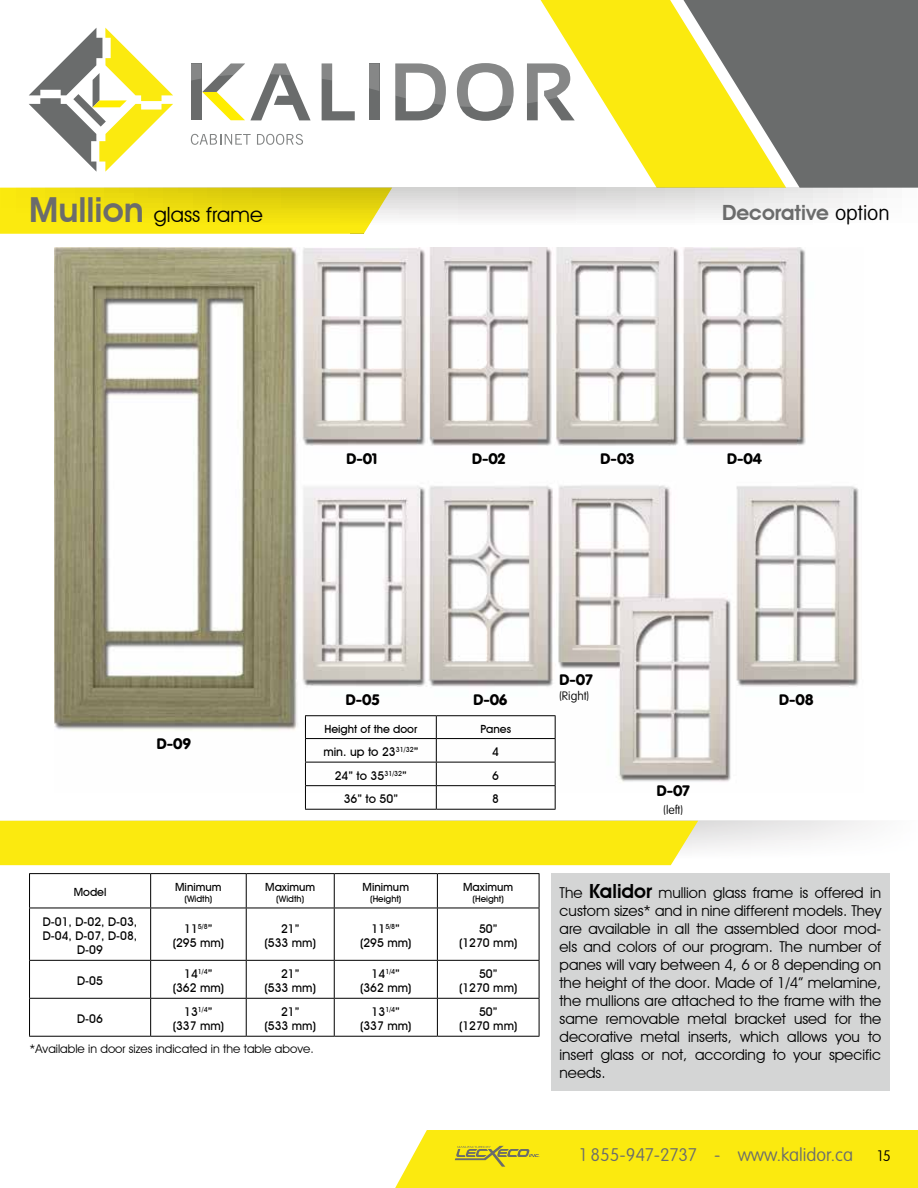
<style>
.page{position:relative;width:918px;height:1188px;background:#fff}
.page>*{position:absolute;margin:0;border:0;box-sizing:border-box;transform-origin:0 0}
.t1{font:21px "Avant Garde IT Cby BT";color:#000}
.t2{font:600 21px "Avant Garde IT Cby BT";color:#6b6c6c}
.t3{font:100 18px "VAG Rounded";color:#6a6c6c}
.t4{font:15px/18px "Avant Garde IT Cby BT";color:#000;text-align:justify}
.t5{font:900 15px "VAG Rounded";color:#000}
.t6{font:100 15px "VAG Rounded";color:#000}
.t7{font:500 12px/14.4px "Avant Garde IT Cby BT";color:#000;text-align:center}
.t8{font:12px "Avant Garde IT Cby BT";color:#000}
.t9{font:100 12px "VAG Rounded";color:#000}
.t10{font:500 11.25px "Avant Garde IT Cby BT";color:#000}
.t11{font:500 9px "Avant Garde IT Cby BT";color:#000}
.s1{font-weight:600;font-size:34.5px;color:#6b6c6c}
.s2{font-family:"VAG Rounded";font-weight:100;color:#000}
.s3{font-weight:600;font-size:19.5px}
</style>
<div class="page">
<svg style="left:532px;top:0;width:143px;height:188px;fill:#fbea0f"></svg>
<svg style="left:675px;top:0;width:243px;height:188px;background:#928f5f"></svg>
<svg style="left:0;top:227px;width:368px;height:7px;background:#faea18"></svg>
<svg style="left:0;top:188px;width:873px;height:39px"></svg>
<div style="left:369px;top:64px;width:10px;height:56px;background:#6a6c6c"></div>
<svg style="left:29px;top:28px;width:144px;height:144px"></svg>
<svg style="left:191px;top:134px;width:60px;height:11px"></svg>
<svg style="left:257px;top:134px;width:46px;height:11px"></svg>
<svg style="left:191px;top:64px;width:120px;height:56px"></svg>
<svg style="left:322px;top:64px;width:33px;height:56px"></svg>
<svg style="left:369px;top:64px;width:10px;height:27px"></svg>
<svg style="left:395px;top:64px;width:51px;height:56px"></svg>
<svg style="left:457px;top:63px;width:57px;height:58px"></svg>
<svg style="left:527px;top:64px;width:48px;height:56px"></svg>
<svg style="left:377px;top:979px;width:541px;height:209px"></svg>
<div style="left:0;top:821px;width:698px;height:44px;background:#fbea0f"></div>
<hr style="left:29px;top:873px;width:122px;height:1px;background:#000">
<hr style="left:29px;top:874px;width:1px;height:34px;background:#000">
<hr style="left:151px;top:873px;width:95px;height:1px;background:#000">
<hr style="left:150px;top:874px;width:1px;height:34px;background:#000">
<hr style="left:246px;top:873px;width:88px;height:1px;background:#000">
<hr style="left:246px;top:874px;width:1px;height:34px;background:#000">
<hr style="left:334px;top:873px;width:103px;height:1px;background:#000">
<hr style="left:334px;top:874px;width:1px;height:34px;background:#000">
<hr style="left:437px;top:873px;width:102px;height:1px;background:#000">
<hr style="left:437px;top:874px;width:1px;height:34px;background:#000">
<hr style="left:539px;top:874px;width:1px;height:34px;background:#000">
<hr style="left:29px;top:908px;width:122px;height:1px;background:#000">
<hr style="left:29px;top:908px;width:1px;height:52px;background:#000">
<hr style="left:151px;top:908px;width:95px;height:1px;background:#000">
<hr style="left:150px;top:908px;width:1px;height:52px;background:#000">
<hr style="left:246px;top:908px;width:88px;height:1px;background:#000">
<hr style="left:246px;top:908px;width:1px;height:52px;background:#000">
<hr style="left:334px;top:908px;width:103px;height:1px;background:#000">
<hr style="left:334px;top:908px;width:1px;height:52px;background:#000">
<hr style="left:437px;top:908px;width:102px;height:1px;background:#000">
<hr style="left:437px;top:908px;width:1px;height:52px;background:#000">
<hr style="left:539px;top:908px;width:1px;height:52px;background:#000">
<hr style="left:29px;top:960px;width:122px;height:1px;background:#000">
<hr style="left:29px;top:961px;width:1px;height:37px;background:#000">
<hr style="left:151px;top:960px;width:95px;height:1px;background:#000">
<hr style="left:150px;top:961px;width:1px;height:37px;background:#000">
<hr style="left:246px;top:960px;width:88px;height:1px;background:#000">
<hr style="left:246px;top:961px;width:1px;height:37px;background:#000">
<hr style="left:334px;top:960px;width:103px;height:1px;background:#000">
<hr style="left:334px;top:961px;width:1px;height:37px;background:#000">
<hr style="left:437px;top:960px;width:102px;height:1px;background:#000">
<hr style="left:437px;top:961px;width:1px;height:37px;background:#000">
<hr style="left:539px;top:961px;width:1px;height:37px;background:#000">
<hr style="left:29px;top:998px;width:122px;height:1px;background:#000">
<hr style="left:29px;top:999px;width:1px;height:37px;background:#000">
<hr style="left:151px;top:998px;width:95px;height:1px;background:#000">
<hr style="left:150px;top:999px;width:1px;height:37px;background:#000">
<hr style="left:246px;top:998px;width:88px;height:1px;background:#000">
<hr style="left:246px;top:999px;width:1px;height:37px;background:#000">
<hr style="left:334px;top:998px;width:103px;height:1px;background:#000">
<hr style="left:334px;top:999px;width:1px;height:37px;background:#000">
<hr style="left:437px;top:998px;width:102px;height:1px;background:#000">
<hr style="left:437px;top:999px;width:1px;height:37px;background:#000">
<hr style="left:539px;top:999px;width:1px;height:37px;background:#000">
<hr style="left:29px;top:1036px;width:122px;height:1px;background:#000">
<hr style="left:151px;top:1036px;width:95px;height:1px;background:#000">
<hr style="left:246px;top:1036px;width:88px;height:1px;background:#000">
<hr style="left:334px;top:1036px;width:103px;height:1px;background:#000">
<hr style="left:437px;top:1036px;width:102px;height:1px;background:#000">
<div style="left:551px;top:873px;width:339px;height:218px;background:#d4d5d5"></div>
<img style="left:54px;top:247px;width:805px;height:546px">
<hr style="left:305px;top:715px;width:131px;height:1px;background:#000">
<hr style="left:436px;top:715px;width:120px;height:1px;background:#000">
<hr style="left:305px;top:738px;width:131px;height:1px;background:#000">
<hr style="left:436px;top:738px;width:120px;height:1px;background:#000">
<hr style="left:305px;top:762px;width:131px;height:1px;background:#000">
<hr style="left:436px;top:762px;width:120px;height:1px;background:#000">
<hr style="left:305px;top:785px;width:131px;height:1px;background:#000">
<svg style="left:305px;top:716px;width:1px;height:93px"></svg>
<hr style="left:436px;top:785px;width:120px;height:1px;background:#000">
<svg style="left:436px;top:716px;width:1px;height:93px"></svg>
<svg style="left:555px;top:716px;width:1px;height:93px"></svg>
<hr style="left:305px;top:809px;width:131px;height:1px;background:#000">
<hr style="left:436px;top:809px;width:120px;height:1px;background:#000">
<h1 class="t1" style="left:29px;top:202px;width:235px"><span class="s1">Mullion</span> glass frame</h1>
<h1 class="t2" style="left:722px;top:200px;width:169px">Decorative <span class="s2">option</span></h1>
<p class="t5" style="left:346px;top:450px;width:32px">D-01</p>
<p class="t5" style="left:472px;top:450px;width:35px">D-02</p>
<p class="t5" style="left:601px;top:450px;width:35px">D-03</p>
<p class="t5" style="left:727px;top:450px;width:37px">D-04</p>
<p class="t5" style="left:346px;top:691px;width:35px">D-05</p>
<p class="t5" style="left:473px;top:691px;width:35px">D-06</p>
<p class="t5" style="left:560px;top:671px;width:35px">D-07</p>
<p class="t9" style="left:560px;top:689px;width:31px">(Right)</p>
<p class="t5" style="left:779px;top:691px;width:36px">D-08</p>
<p class="t5" style="left:157px;top:734px;width:35px">D-09</p>
<p class="t10" style="left:324px;top:722px;width:94px">Height of the door</p>
<p class="t10" style="left:480px;top:722px;width:32px">Panes</p>
<p class="t7" style="left:323px;top:745px;width:97px">min. up to 23<sup>31/32</sup>”</p>
<p class="t7" style="left:492px;top:745px;width:8px">4</p>
<p class="t7" style="left:335px;top:768px;width:74px">24” to 35<sup>31/32</sup>”</p>
<p class="t7" style="left:492px;top:768px;width:8px">6</p>
<p class="t7" style="left:344px;top:792px;width:56px">36” to 50”</p>
<p class="t7" style="left:492px;top:792px;width:8px">8</p>
<p class="t5" style="left:657px;top:782px;width:35px">D-07</p>
<p class="t9" style="left:664px;top:803px;width:21px">(left)</p>
<p class="t10" style="left:74px;top:885px;width:34px">Model</p>
<p class="t10" style="left:175px;top:880px;width:48px">Minimum</p>
<p class="t11" style="left:185px;top:893px;width:29px">(Width)</p>
<p class="t10" style="left:265px;top:880px;width:52px">Maximum</p>
<p class="t11" style="left:276px;top:893px;width:29px">(Width)</p>
<p class="t10" style="left:363px;top:880px;width:48px">Minimum</p>
<p class="t11" style="left:370px;top:893px;width:33px">(Height)</p>
<p class="t10" style="left:463px;top:880px;width:52px">Maximum</p>
<p class="t11" style="left:473px;top:893px;width:33px">(Height)</p>
<p class="t7" style="left:43px;top:914px;width:96px">D-01, D-02, D-03,<br>D-04, D-07, D-08,<br>D-09</p>
<p class="t7" style="left:173px;top:921px;width:53px">11<sup>5/8</sup>” (295 mm)</p>
<p class="t7" style="left:264px;top:921px;width:53px">21”<br>(533 mm)</p>
<p class="t7" style="left:360px;top:921px;width:53px">11<sup>5/8</sup>” (295 mm)</p>
<p class="t7" style="left:459px;top:921px;width:60px">50”<br>(1270 mm)</p>
<p class="t7" style="left:77px;top:974px;width:27px">D-05</p>
<p class="t7" style="left:173px;top:966px;width:53px">14<sup>1/4</sup>” (362 mm)</p>
<p class="t7" style="left:264px;top:966px;width:53px">21”<br>(533 mm)</p>
<p class="t7" style="left:360px;top:966px;width:53px">14<sup>1/4</sup>” (362 mm)</p>
<p class="t7" style="left:459px;top:966px;width:60px">50”<br>(1270 mm)</p>
<p class="t7" style="left:77px;top:1011px;width:27px">D-06</p>
<p class="t7" style="left:173px;top:1004px;width:53px">13<sup>1/4</sup>” (337 mm)</p>
<p class="t7" style="left:264px;top:1004px;width:53px">21”<br>(533 mm)</p>
<p class="t7" style="left:360px;top:1004px;width:53px">13<sup>1/4</sup>” (337 mm)</p>
<p class="t7" style="left:459px;top:1004px;width:60px">50”<br>(1270 mm)</p>
<p class="t8" style="left:29px;top:1041px;width:286px">*Available in door sizes indicated in the table above.</p>
<p class="t4" style="left:560px;top:883px;width:323px">The <span class="s3">Kalidor</span> mullion glass frame is offered in custom sizes* and in nine different models. They are available in all the assembled door mod&shy;els and colors of our program. The number of panes will vary between 4, 6 or 8 depending on the height of the door. Made of 1/4” melamine, the mullions are attached to the frame with the same removable metal bracket used for the decorative metal inserts, which allows you to insert glass or not, according to your specific needs.</p>
<p class="t3" style="left:580px;top:1144px;width:275px">1 855-947-2737 - www.kalidor.ca</p>
<p class="t6" style="left:878px;top:1147px;width:15px">15</p>
</div>
